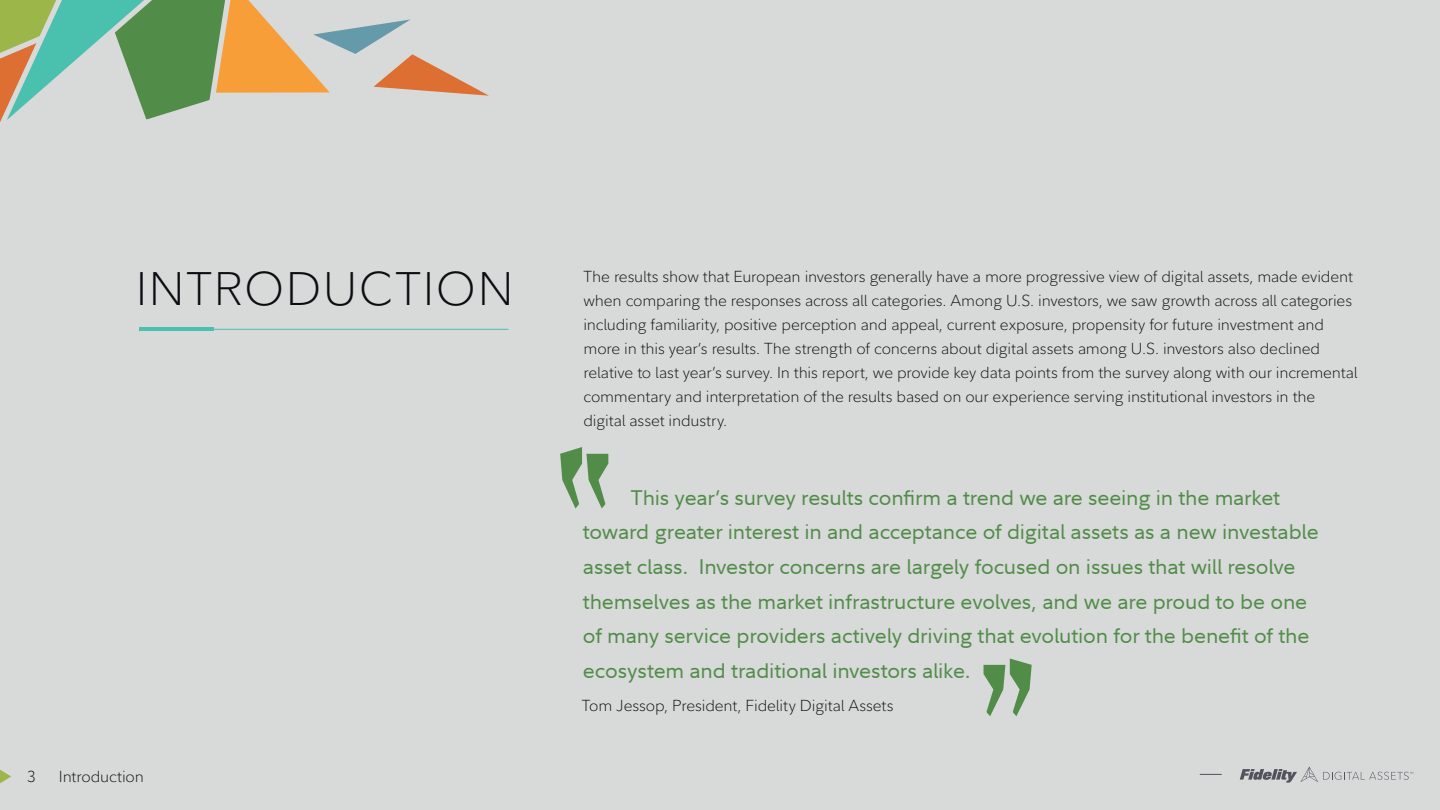
<style>
.page{position:relative;width:1440px;height:810px;background:#d8d9d9}
.page>*{position:absolute;margin:0;border:0;box-sizing:border-box;transform-origin:0 0}
.t1{font:300 46.5px "Fidelity Sans";letter-spacing:.035em;color:#0b0e11}
.t2{font:21px/34.5px "Fidelity Sans";letter-spacing:-.01em;color:#518c49}
.t3{font:300 15.75px/24px "Fidelity Sans";letter-spacing:-.01em;color:#0b0e11}
</style>
<div class="page">
<svg style="left:0;top:769px;width:11px;height:15px"></svg>
<svg style="left:1240px;top:767px;width:173px;height:16px"></svg>
<svg style="left:1200px;top:774px;width:22px;height:1px"></svg>
<hr style="left:139px;top:327px;width:75px;height:4px;background:#4ac0ae">
<hr style="left:175px;top:329px;width:333px;height:1px;background:#4ac0ae">
<svg style="left:560px;top:447px;width:48px;height:62px"></svg>
<svg style="left:984px;top:659px;width:48px;height:57px"></svg>
<svg style="left:0;top:0;width:489px;height:122px"></svg>
<h1 class="t1" style="left:136px;top:258px;width:379px">INTRODUCTION</h1>
<p class="t3" style="left:27px;top:765px;width:10px">3</p>
<p class="t3" style="left:59px;top:764px;width:86px">Introduction</p>
<p class="t3" style="left:584px;top:264px;width:776px">The results show that European investors generally have a more progressive view of digital assets, made evident when comparing the responses across all categories. Among U.S. investors, we saw growth across all categories including familiarity, positive perception and appeal, current exposure, propensity for future investment and more in this year’s results. The strength of concerns about digital assets among U.S. investors also declined relative to last year’s survey. In this report, we provide key data points from the survey along with our incremental commentary and interpretation of the results based on our experience serving institutional investors in the digital asset industry.</p>
<p class="t2" style="left:583px;top:480px;width:737px;text-indent:48px">This year’s survey results confirm a trend we are seeing in the market toward greater interest in and acceptance of digital assets as a new investable asset class. Investor concerns are largely focused on issues that will resolve themselves as the market infrastructure evolves, and we are proud to be one of many service providers actively driving that evolution for the benefit of the ecosystem and traditional investors alike.</p>
<p class="t3" style="left:582px;top:693px;width:313px">Tom Jessop, President, Fidelity Digital Assets</p>
</div>
